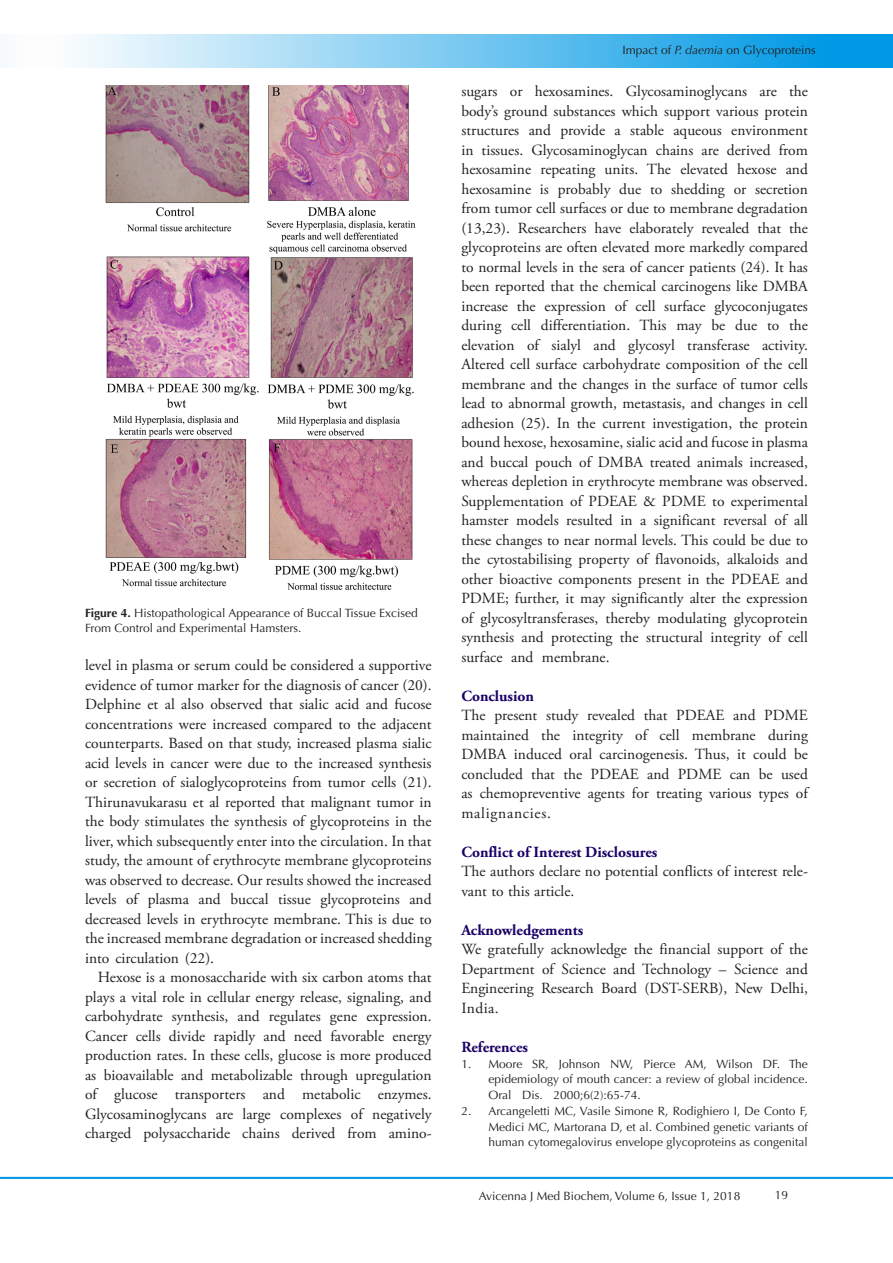
<style>
.page{position:relative;width:893px;height:1263px;background:#fff}
.page>*{position:absolute;margin:0;border:0;box-sizing:border-box;transform-origin:0 0}
.t1{font:15.45px/19.5px "Adobe Garamond Pro";color:#231f20;text-align:justify}
.t2{font:700 15.45px "Adobe Garamond Pro";color:#190066}
.t3{font:12px/15.8px "Optima LT Std";color:#231f20;text-align:justify}
.s1{font-weight:700}
.s2{font-style:italic}
</style>
<div class="page">
<hr style="left:0;top:1177px;width:893px;height:2px;background:#0099e5">
<div style="left:0;top:35px;width:892px;height:33px;background:linear-gradient(to right,#fff,#0093e3)"></div>
<img style="left:105px;top:85px;width:310px;height:505px">
<p class="t3" style="left:85px;top:606px;width:334px;line-height:15px"><span class="s1">Figure 4.</span> Histopathological Appearance of Buccal Tissue Excised<br>From Control and Experimental Hamsters.</p>
<p class="t1" style="left:85px;top:656px;width:348px">level in plasma or serum could be considered a supportive evidence of tumor marker for the diagnosis of cancer (20).<br>Delphine et al also observed that sialic acid and fucose concentrations were increased compared to the adjacent counterparts. Based on that study, increased plasma sialic acid levels in cancer were due to the increased synthesis or secretion of sialoglycoproteins from tumor cells (21).<br>Thirunavukarasu et al reported that malignant tumor in the body stimulates the synthesis of glycoproteins in the liver, which subsequently enter into the circulation. In that study, the amount of erythrocyte membrane glycoproteins was observed to decrease. Our results showed the increased levels of plasma and buccal tissue glycoproteins and decreased levels in erythrocyte membrane. This is due to the increased membrane degradation or increased shedding into circulation (22).</p>
<p class="t1" style="left:85px;top:968px;width:348px;text-indent:13px">Hexose is a monosaccharide with six carbon atoms that plays a vital role in cellular energy release, signaling, and carbohydrate synthesis, and regulates gene expression.<br>Cancer cells divide rapidly and need favorable energy production rates. In these cells, glucose is more produced as bioavailable and metabolizable through upregulation of glucose transporters and metabolic enzymes.<br>Glycosaminoglycans are large complexes of negatively charged polysaccharide chains derived from amino-</p>
<p class="t3" style="left:622px;top:42px;width:195px">Impact of <span class="s2">P. daemia</span> on Glycoproteins</p>
<p class="t1" style="left:461px;top:82px;width:348px">sugars or hexosamines. Glycosaminoglycans are the body’s ground substances which support various protein structures and provide a stable aqueous environment in tissues. Glycosaminoglycan chains are derived from hexosamine repeating units. The elevated hexose and hexosamine is probably due to shedding or secretion from tumor cell surfaces or due to membrane degradation (13,23). Researchers have elaborately revealed that the glycoproteins are often elevated more markedly compared to normal levels in the sera of cancer patients (24). It has been reported that the chemical carcinogens like DMBA increase the expression of cell surface glycoconjugates during cell differentiation. This may be due to the elevation of sialyl and glycosyl transferase activity.<br>Altered cell surface carbohydrate composition of the cell membrane and the changes in the surface of tumor cells lead to abnormal growth, metastasis, and changes in cell adhesion (25). In the current investigation, the protein bound hexose, hexosamine, sialic acid and fucose in plasma and buccal pouch of DMBA treated animals increased, whereas depletion in erythrocyte membrane was observed.<br>Supplementation of PDEAE &amp; PDME to experimental hamster models resulted in a significant reversal of all these changes to near normal levels. This could be due to the cytostabilising property of flavonoids, alkaloids and other bioactive components present in the PDEAE and PDME; further, it may significantly alter the expression of glycosyltransferases, thereby modulating glycoprotein synthesis and protecting the structural integrity of cell surface and membrane.</p>
<p class="t2" style="left:461px;top:687px;width:74px">Conclusion</p>
<p class="t1" style="left:461px;top:706px;width:348px">The present study revealed that PDEAE and PDME maintained the integrity of cell membrane during DMBA induced oral carcinogenesis. Thus, it could be concluded that the PDEAE and PDME can be used as chemopreventive agents for treating various types of malignancies.</p>
<p class="t2" style="left:461px;top:843px;width:197px">Conflict of Interest Disclosures</p>
<p class="t1" style="left:461px;top:862px;width:348px">The authors declare no potential conflicts of interest rele&shy;vant to this article.</p>
<p class="t2" style="left:461px;top:921px;width:123px">Acknowledgements</p>
<p class="t1" style="left:461px;top:940px;width:348px">We gratefully acknowledge the financial support of the Department of Science and Technology – Science and Engineering Research Board (DST-SERB), New Delhi, India.</p>
<p class="t2" style="left:461px;top:1038px;width:68px">References</p>
<p class="t3" style="left:488px;top:1056px;width:321px;text-indent:-27px">1. Moore SR, Johnson NW, Pierce AM, Wilson DF. The epidemiology of mouth cancer: a review of global incidence.<br>Oral Dis. 2000;6(2):65-74.</p>
<p class="t3" style="left:488px;top:1103px;width:321px;text-indent:-27px">2. Arcangeletti MC, Vasile Simone R, Rodighiero I, De Conto F, Medici MC, Martorana D, et al. Combined genetic variants of human cytomegalovirus envelope glycoproteins as congenital</p>
<p class="t3" style="left:479px;top:1188px;width:263px">Avicenna J Med Biochem, Volume 6, Issue 1, 2018</p>
<p class="t3" style="left:775px;top:1187px;width:15px">19</p>
</div>
